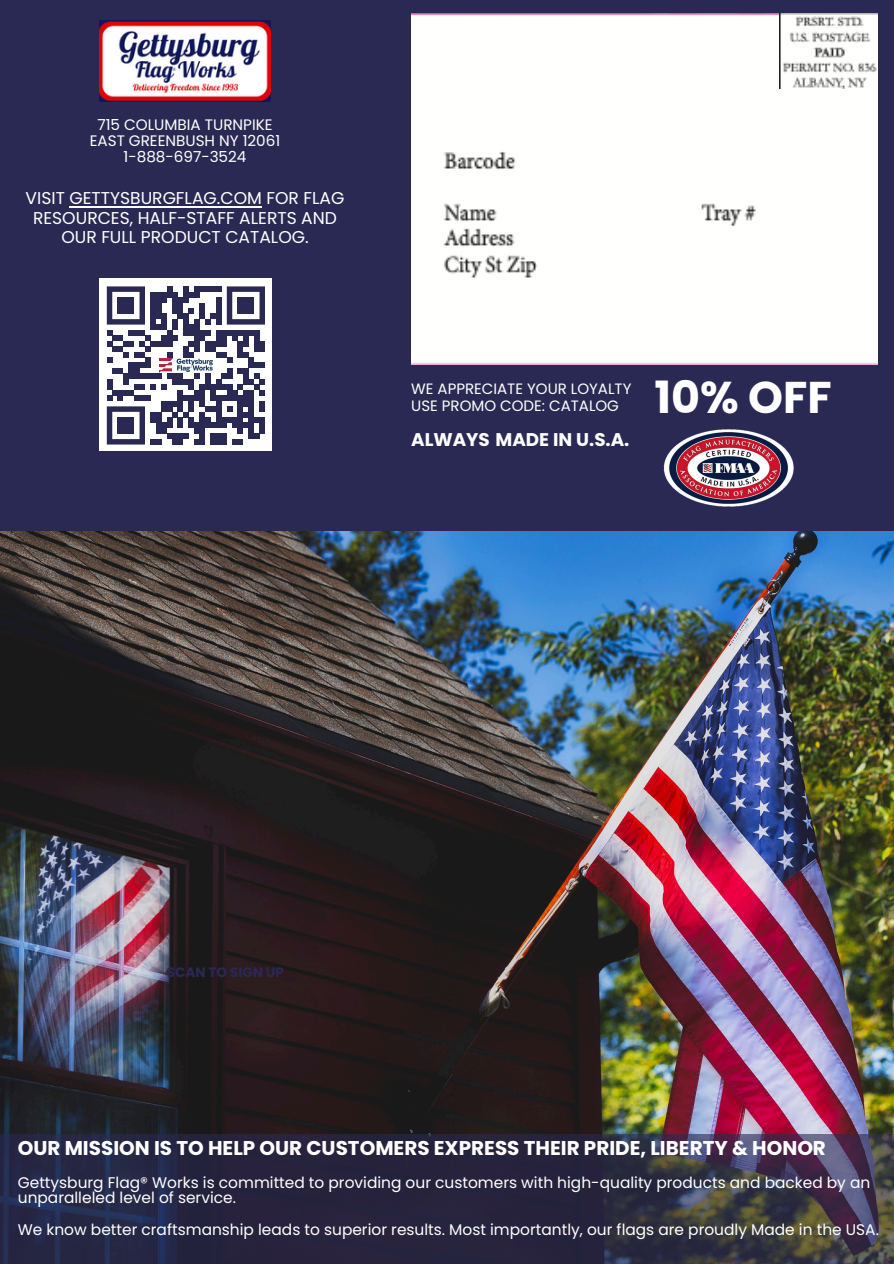
<style>
.page{position:relative;width:894px;height:1264px;background:#fff}
.page>*{position:absolute;margin:0;border:0;box-sizing:border-box;transform-origin:0 0}
.t1{font:700 44.4px "Poppins";color:#fff}
.t2{font:700 19.95px "Poppins";color:#fff}
.t3{font:700 18.3px "Poppins";color:#fff}
.t4{font:17.1px/19.4px "Poppins";color:#fff;text-align:center}
.t5{font:15.45px/15.8px "Poppins";color:#fff}
.t6{font:15.15px/15.8px "Poppins";color:#fff;text-align:center}
.t7{font:15px "Poppins";color:#fff}
.t8{font:700 13.5px "Poppins";color:#2a2954}
</style>
<div class="page">
<div style="left:0;top:0;width:893px;height:1263px;background:#2a2954"></div>
<img style="left:0;top:532px;width:893px;height:602px">
<div style="left:99px;top:278px;width:172px;height:173px;background:#fff"></div>
<svg style="left:107px;top:286px;width:158px;height:158px"></svg>
<img style="left:159px;top:358px;width:54px;height:14px">
<div style="left:411px;top:13px;width:466px;height:351px;background:#fffffe"></div>
<svg style="left:0;top:1134px;width:893px;height:129px;background:#2e2b42"></svg>
<img style="left:100px;top:21px;width:171px;height:81px">
<img style="left:644px;top:429px;width:174px;height:104px">
<img style="left:779px;top:13px;width:97px;height:76px">
<hr style="left:69px;top:206px;width:193px;height:1px;background:#fff">
<p class="t6" style="left:90px;top:117px;width:192px">715 COLUMBIA TURNPIKE<br>EAST GREENBUSH NY 12061<br>1-888-697-3524</p>
<h4 class="t4" style="left:26px;top:189px;width:320px">VISIT GETTYSBURGFLAG.COM FOR FLAG<br>RESOURCES, HALF-STAFF ALERTS AND<br>OUR FULL PRODUCT CATALOG.</h4>
<p class="t7" style="left:411px;top:378px;width:222px">WE APPRECIATE YOUR LOYALTY</p>
<h5 class="t7" style="left:411px;top:395px;width:209px">USE PROMO CODE: CATALOG</h5>
<p class="t3" style="left:411px;top:427px;width:220px">ALWAYS MADE IN U.S.A.</p>
<h3 class="t1" style="left:654px;top:366px;width:179px">10% OFF</h3>
<h2 class="t8" style="left:167px;top:962px;width:118px">SCAN TO SIGN UP</h2>
<h5 class="t2" style="left:18px;top:1133px;width:809px">OUR MISSION IS TO HELP OUR CUSTOMERS EXPRESS THEIR PRIDE, LIBERTY &amp; HONOR</h5>
<p class="t5" style="left:18px;top:1174px;width:853px">Gettysburg Flag® Works is committed to providing our customers with high-quality products and backed by an unparalleled level of service.</p>
<h2 class="t5" style="left:18px;top:1221px;width:862px">We know better craftsmanship leads to superior results. Most importantly, our flags are proudly Made in the USA.</h2>
</div>
